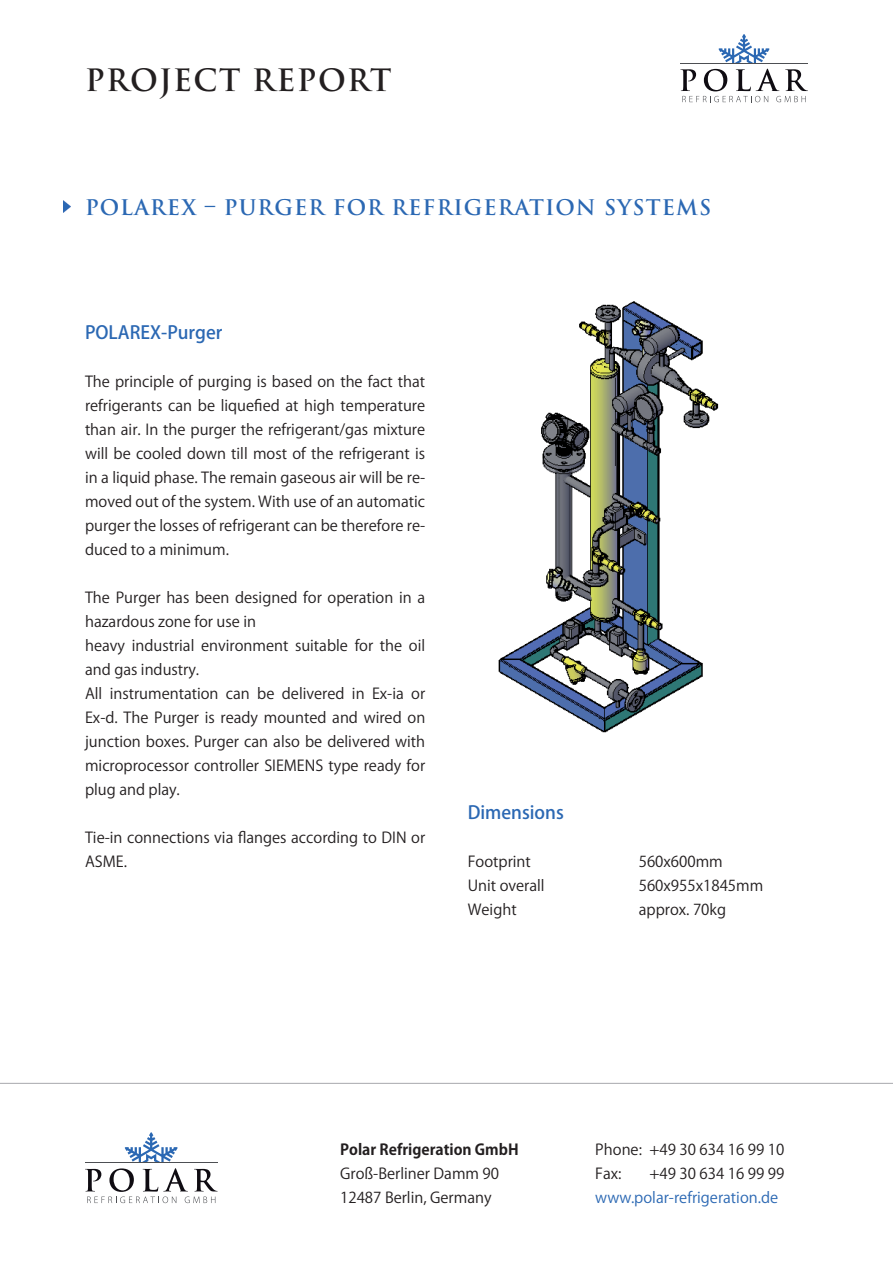
<style>
.page{position:relative;width:893px;height:1263px;background:#fff}
.page>*{position:absolute;margin:0;border:0;box-sizing:border-box;transform-origin:0 0}
.t1{font:700 30px "Trajan Pro";letter-spacing:.05em;color:#231f20}
.t2{font:700 21px "Trajan Pro";letter-spacing:.05em;color:#2b68b3}
.t3{font:500 18px "Koz Go Pro";color:#2b68b3}
.t4{font:15px/24px "Koz Go Pro";color:#231f20}
.t5{font:15px "Koz Go Pro";color:#2b68b3}
.t6{font:700 15px "Koz Go Pro";color:#231f20}
</style>
<div class="page">
<svg style="left:64px;top:201px;width:6px;height:12px"></svg>
<svg style="left:680px;top:69px;width:128px;height:33px"></svg>
<svg style="left:718px;top:34px;width:52px;height:29px"></svg>
<hr style="left:680px;top:63px;width:128px;height:1px;background:#4d4f53">
<hr style="left:0;top:1083px;width:893px;height:1px;background:#a8a9ad">
<svg style="left:85px;top:1132px;width:133px;height:71px"></svg>
<hr style="left:85px;top:1162px;width:132px;height:1px;background:#4d4f53">
<img style="left:498px;top:301px;width:221px;height:432px">
<h1 class="t1" style="left:85px;top:62px;width:215px">PROJECT REPORT</h1>
<h2 class="t2" style="left:85px;top:194px;width:628px">POLAREX – PURGER FOR REFRIGERATION SYSTEMS</h2>
<p class="t3" style="left:85px;top:320px;width:139px">POLAREX-Purger</p>
<p class="t4" style="left:85px;top:369px;width:342px;text-align:justify">The principle of purging is based on the fact that refrigerants can be liquefied at high temperature than air. In the purger the refrigerant/gas mixture will be cooled down till most of the refrigerant is in a liquid phase. The remain gaseous air will be re&shy;moved out of the system. With use of an automatic purger the losses of refrigerant can be therefore re&shy;duced to a minimum.</p>
<p class="t4" style="left:85px;top:585px;width:342px">The Purger has been designed for operation in a hazardous zone for use in<br>heavy industrial environment suitable for the oil and gas industry.<br>All instrumentation can be delivered in Ex-ia or Ex-d. The Purger is ready mounted and wired on junction boxes. Purger can also be delivered with microprocessor controller SIEMENS type ready for plug and play.</p>
<p class="t4" style="left:85px;top:825px;width:342px">Tie-in connections via flanges according to DIN or<br>ASME.</p>
<p class="t3" style="left:468px;top:800px;width:98px">Dimensions</p>
<p class="t4" style="left:468px;top:849px;width:65px">Footprint</p>
<p class="t4" style="left:639px;top:849px;width:86px">560x600mm</p>
<p class="t4" style="left:468px;top:873px;width:78px">Unit overall</p>
<p class="t4" style="left:639px;top:873px;width:126px">560x955x1845mm</p>
<p class="t4" style="left:468px;top:897px;width:50px">Weight</p>
<p class="t4" style="left:639px;top:897px;width:89px">approx. 70kg</p>
<p class="t6" style="left:340px;top:1139px;width:180px">Polar Refrigeration GmbH</p>
<p class="t4" style="left:340px;top:1161px;width:160px">Groß-Berliner Damm 90<br>12487 Berlin, Germany</p>
<p class="t4" style="left:595px;top:1137px;width:191px">Phone: +49 30 634 16 99 10<br>Fax:</p>
<p class="t4" style="left:649px;top:1161px;width:137px">+49 30 634 16 99 99</p>
<p class="t5" style="left:595px;top:1187px;width:184px">www.polar-refrigeration.de</p>
</div>
